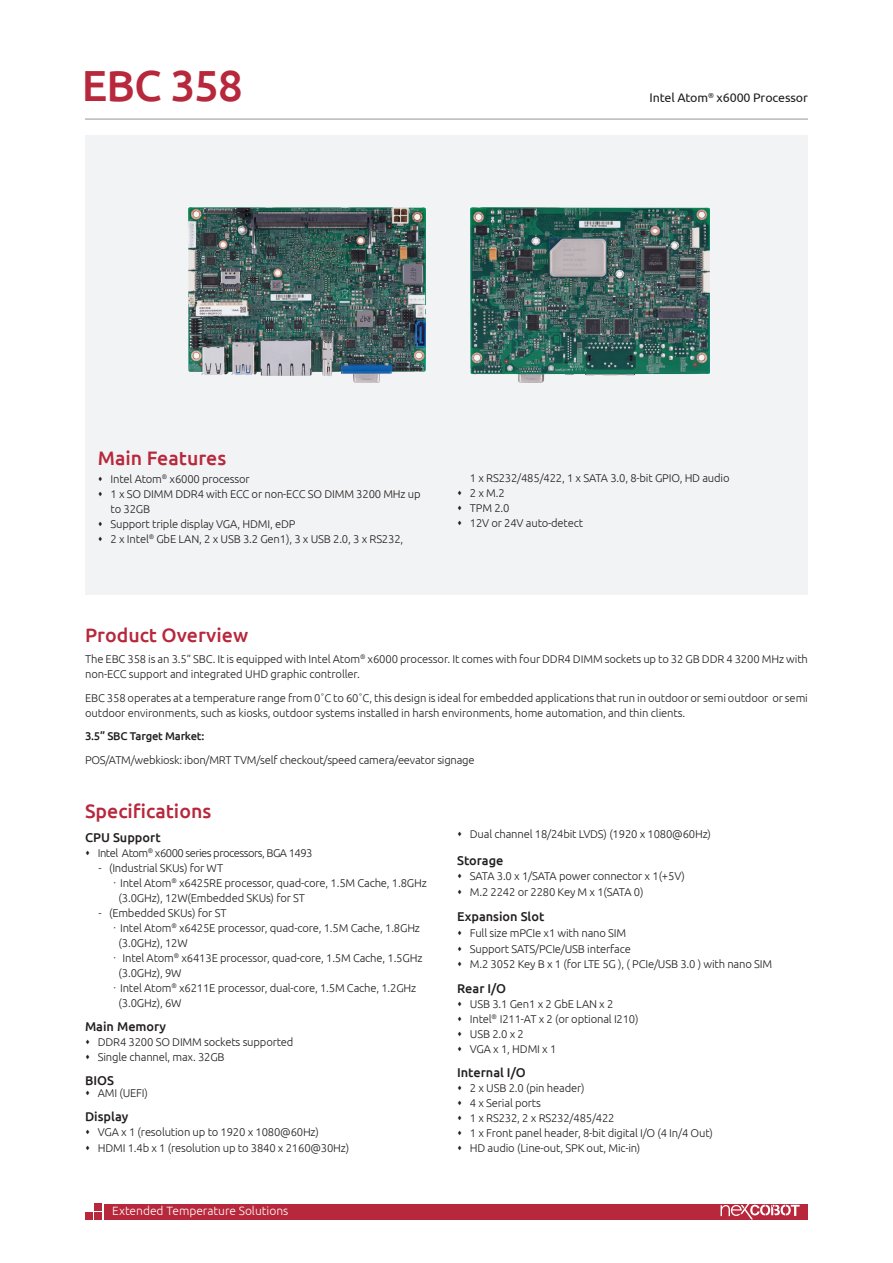
<style>
.page{position:relative;width:893px;height:1263px;background:#fff}
.page>*{position:absolute;margin:0;border:0;box-sizing:border-box;transform-origin:0 0}
.model_name{font:500 43.5px "Ubuntu";letter-spacing:-.02em;color:#b7283c}
.t1{font:500 19.5px "Ubuntu";color:#b7283c}
.item{font:500 12.75px "Ubuntu";color:#231f20}
.model_describe{font:12.45px "Ubuntu";letter-spacing:-.01em;color:#231f20}
.t2{font:300 12px "Ubuntu";color:#fff}
.product_overview{font:300 11.25px/15px "Ubuntu";letter-spacing:-.015em;color:#231f20}
.product_overview-2{font:300 11.25px "Ubuntu";letter-spacing:-.045em;color:#231f20}
.product_overview-3{font:500 11.25px "Ubuntu";letter-spacing:-.02em;color:#231f20}
.s1{font-family:"Adobe Song Std"}
</style>
<div class="page">
<div style="left:104px;top:1204px;width:704px;height:15px;background:#b7283c"></div>
<div style="left:94px;top:1203px;width:7px;height:7px;background:#b7283c"></div>
<div style="left:94px;top:1213px;width:7px;height:7px;background:#b7283c"></div>
<div style="left:85px;top:1213px;width:7px;height:7px;background:#b7283c"></div>
<hr style="left:85px;top:119px;width:723px;height:1px;background:#939598">
<div style="left:85px;top:136px;width:723px;height:459px;background:#f2f3f4"></div>
<svg style="left:720px;top:1204px;width:80px;height:15px"></svg>
<img style="left:188px;top:207px;width:237px;height:176px">
<img style="left:471px;top:207px;width:238px;height:176px">
<p class="model_name" style="left:82px;top:58px;width:162px">EBC 358</p>
<p class="model_describe" style="left:649px;top:90px;width:160px">Intel Atom<sup>®</sup> x6000 Processor</p>
<h2 class="t1" style="left:98px;top:446px;width:130px">Main Features</h2>
<p class="product_overview" style="left:111px;top:471px;width:141px">Intel Atom<sup>®</sup> x6000 processor</p>
<p class="product_overview" style="left:111px;top:486px;width:312px">1 x SO DIMM DDR4 with ECC or non-ECC SO DIMM 3200 MHz up to 32GB</p>
<p class="product_overview" style="left:111px;top:516px;width:186px">Support triple display VGA, HDMI, eDP</p>
<p class="product_overview" style="left:111px;top:531px;width:294px">2 x Intel<sup>®</sup> GbE LAN, 2 x USB 3.2 Gen1), 3 x USB 2.0, 3 x RS232,</p>
<p class="product_overview" style="left:470px;top:471px;width:261px">1 x RS232/485/422, 1 x SATA 3.0, 8-bit GPIO, HD audio</p>
<p class="product_overview" style="left:470px;top:486px;width:36px">2 x M.2</p>
<p class="product_overview" style="left:470px;top:501px;width:41px">TPM 2.0</p>
<p class="product_overview" style="left:470px;top:516px;width:115px">12V or 24V auto-detect</p>
<p class="t1" style="left:85px;top:622px;width:165px">Product Overview</p>
<p class="product_overview" style="left:85px;top:651px;width:724px">The EBC 358 is an 3.5” SBC. It is equipped with Intel Atom<sup>®</sup> x6000 processor. It comes with four DDR4 DIMM sockets up to 32 GB DDR 4 3200 MHz with non-ECC support and integrated UHD graphic controller.</p>
<p class="product_overview" style="left:85px;top:690px;width:724px">EBC 358 operates at a temperature range from 0˚C to 60˚C, this design is ideal for embedded applications that run in outdoor or semi outdoor or semi outdoor environments, such as kiosks, outdoor systems installed in harsh environments, home automation, and thin clients.</p>
<p class="product_overview-3" style="left:85px;top:729px;width:121px">3.5” SBC Target Market:</p>
<p class="product_overview" style="left:85px;top:752px;width:391px">POS/ATM/webkiosk: ibon/MRT TVM/self checkout/speed camera/eevator signage</p>
<p class="t1" style="left:85px;top:798px;width:128px">Specifications</p>
<p class="item" style="left:85px;top:829px;width:77px">CPU Support</p>
<p class="product_overview-2" style="left:98px;top:846px;width:216px">Intel Atom<sup>®</sup> x6000 series processors, BGA 1493</p>
<p class="product_overview" style="left:99px;top:860px;width:126px">- (Industrial SKUs) for WT</p>
<p class="product_overview" style="left:109px;top:875px;width:319px"><span class="s1">・</span>Intel Atom<sup>®</sup> x6425RE processor, quad-core, 1.5M Cache, 1.8GHz</p>
<p class="product_overview" style="left:119px;top:890px;width:188px">(3.0GHz), 12W(Embedded SKUs) for ST</p>
<p class="product_overview" style="left:99px;top:905px;width:129px">- (Embedded SKUs) for ST</p>
<p class="product_overview" style="left:109px;top:920px;width:313px"><span class="s1">・</span>Intel Atom<sup>®</sup> x6425E processor, quad-core, 1.5M Cache, 1.8GHz</p>
<p class="product_overview" style="left:119px;top:935px;width:71px">(3.0GHz), 12W</p>
<p class="product_overview" style="left:109px;top:950px;width:315px"><span class="s1">・</span> Intel Atom<sup>®</sup> x6413E processor, quad-core, 1.5M Cache, 1.5GHz</p>
<p class="product_overview" style="left:119px;top:965px;width:64px">(3.0GHz), 9W</p>
<p class="product_overview" style="left:109px;top:980px;width:309px"><span class="s1">・</span>Intel Atom<sup>®</sup> x6211E processor, dual-core, 1.5M Cache, 1.2GHz</p>
<p class="product_overview" style="left:119px;top:995px;width:64px">(3.0GHz), 6W</p>
<p class="item" style="left:85px;top:1018px;width:83px">Main Memory</p>
<p class="product_overview" style="left:98px;top:1034px;width:197px">DDR4 3200 SO DIMM sockets supported</p>
<p class="product_overview" style="left:98px;top:1049px;width:128px">Single channel, max. 32GB</p>
<p class="item" style="left:85px;top:1072px;width:30px">BIOS</p>
<p class="product_overview" style="left:98px;top:1085px;width:52px">AMI (UEFI)</p>
<p class="item" style="left:85px;top:1108px;width:45px">Display</p>
<p class="product_overview" style="left:98px;top:1125px;width:223px">VGA x 1 (resolution up to 1920 x 1080@60Hz)</p>
<p class="product_overview" style="left:98px;top:1140px;width:253px">HDMI 1.4b x 1 (resolution up to 3840 x 2160@30Hz)</p>
<p class="t2" style="left:112px;top:1203px;width:178px">Extended Temperature Solutions</p>
<p class="product_overview" style="left:470px;top:826px;width:243px">Dual channel 18/24bit LVDS) (1920 x 1080@60Hz)</p>
<p class="item" style="left:457px;top:852px;width:48px">Storage</p>
<p class="product_overview" style="left:470px;top:868px;width:216px">SATA 3.0 x 1/SATA power connector x 1(+5V)</p>
<p class="product_overview" style="left:470px;top:884px;width:175px">M.2 2242 or 2280 Key M x 1(SATA 0)</p>
<p class="item" style="left:457px;top:909px;width:89px">Expansion Slot</p>
<p class="product_overview" style="left:470px;top:925px;width:158px">Full size mPCIe x1 with nano SIM</p>
<p class="product_overview" style="left:470px;top:941px;width:163px">Support SATS/PCIe/USB interface</p>
<p class="product_overview" style="left:470px;top:956px;width:304px">M.2 3052 Key B x 1 (for LTE 5G ), ( PCIe/USB 3.0 ) with nano SIM</p>
<p class="item" style="left:457px;top:981px;width:51px">Rear I/O</p>
<p class="product_overview" style="left:470px;top:996px;width:145px">USB 3.1 Gen1 x 2 GbE LAN x 2</p>
<p class="product_overview" style="left:470px;top:1011px;width:170px">Intel<sup>®</sup> I211-AT x 2 (or optional I210)</p>
<p class="product_overview" style="left:470px;top:1026px;width:55px">USB 2.0 x 2</p>
<p class="product_overview" style="left:470px;top:1041px;width:88px">VGA x 1, HDMI x 1</p>
<p class="item" style="left:457px;top:1065px;width:70px">Internal I/O</p>
<p class="product_overview" style="left:470px;top:1080px;width:116px">2 x USB 2.0 (pin header)</p>
<p class="product_overview" style="left:470px;top:1095px;width:73px">4 x Serial ports</p>
<p class="product_overview" style="left:470px;top:1110px;width:146px">1 x RS232, 2 x RS232/485/422</p>
<p class="product_overview" style="left:470px;top:1125px;width:245px">1 x Front panel header, 8-bit digital I/O (4 In/4 Out)</p>
<p class="product_overview" style="left:470px;top:1140px;width:172px">HD audio (Line-out, SPK out, Mic-in)</p>
</div>
